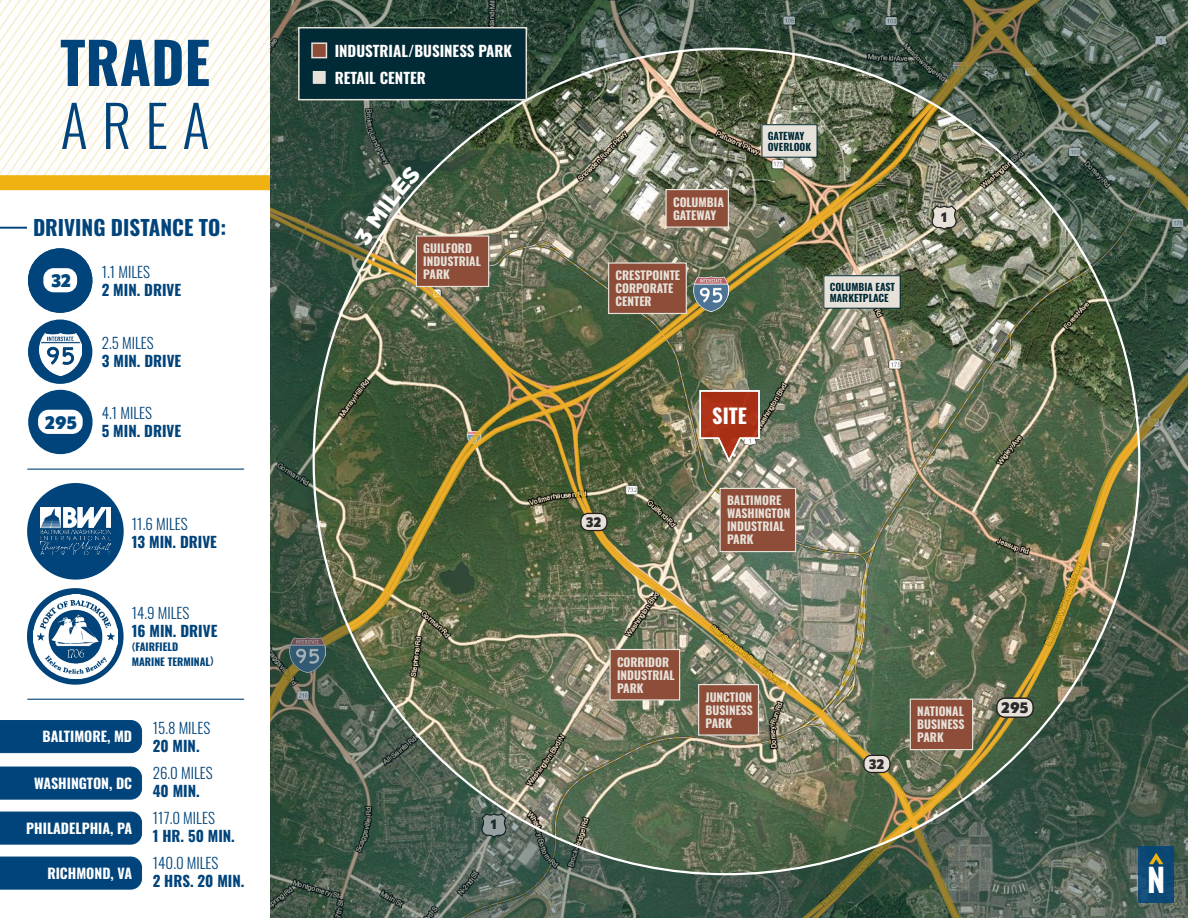
<style>
.page{position:relative;width:1188px;height:918px;background:#fff}
.page>*{position:absolute;margin:0;border:0;box-sizing:border-box;transform-origin:0 0}
.t1{font:700 57px "Oswald";color:#00447b}
.t2{font:300 57px "Oswald";color:#00447b}
.t3{font:700 32.4px "Oswald";color:#fff}
.t4{font:700 21px "Oswald";color:#00447b}
.t5{font:700 20.25px "Oswald";color:#fff}
.t6{font:900 17.7px "Apparat";color:#00477e}
.t7{font:700 15px "Oswald";color:#00447b}
.t8{font:300 15px "Oswald";color:#00447b}
.t9{font:700 15px "Oswald";color:#fff}
.t10{font:900 15px "Apparat";color:#2b292a}
.t11{font:700 14.1px "Oswald";color:#fff}
.t12{font:900 13.5px "Apparat";color:#2b292a}
.t13{font:700 11.85px "Oswald";color:#e6e2d9}
.t14{font:700 10.5px/14.4px "Oswald";color:#00447b}
.t15{font:700 10.05px "Oswald";color:#002a36}
.s1{font-family:"Tw Cen";font-size:12px}
</style>
<div class="page">
<img style="left:0;top:0;width:270px;height:175px">
<img style="left:270px;top:0;width:918px;height:918px">
<div style="left:1139px;top:846px;width:35px;height:57px;background:#0c4875"></div>
<svg style="left:1149px;top:853px;width:14px;height:11px"></svg>
<div style="left:0;top:175px;width:270px;height:15px;background:#efb211"></div>
<div style="left:298px;top:27px;width:229px;height:73px;background:#002a36;border:2px solid #e6e2d9"></div>
<div style="left:311px;top:42px;width:16px;height:16px;background:#8e4d39;border:2px solid #e6e2d9"></div>
<div style="left:311px;top:69px;width:16px;height:16px;background:#e6e2d9;border:2px solid #002a36"></div>
<hr style="left:0;top:227px;width:27px;height:2px;background:#00447b">
<hr style="left:28px;top:469px;width:216px;height:1px;background:#00447b">
<hr style="left:28px;top:699px;width:216px;height:1px;background:#00447b">
<div style="left:762px;top:125px;width:55px;height:32px;background:#e6e2d9"></div>
<div style="left:761px;top:124px;width:57px;height:34px;border:1px solid #002a36"></div>
<div style="left:416px;top:236px;width:73px;height:50px;background:#8e4d39"></div>
<div style="left:416px;top:235px;width:73px;height:52px;border:1px solid #e6e2d9"></div>
<svg style="left:27px;top:588px;width:97px;height:97px"></svg>
<div style="left:27px;top:483px;width:97px;height:97px;background:#00447b;border-radius:50%"></div>
<img style="left:34px;top:595px;width:83px;height:83px">
<img style="left:40px;top:508px;width:71px;height:47px">
<div style="left:0;top:720px;width:142px;height:33px;background:#00447b"></div>
<div style="left:0;top:767px;width:142px;height:33px;background:#00447b"></div>
<div style="left:0;top:812px;width:142px;height:33px;background:#00447b"></div>
<div style="left:0;top:857px;width:142px;height:33px;background:#00447b"></div>
<div style="left:28px;top:248px;width:64px;height:65px;background:#00447b;border-radius:50%"></div>
<div style="left:44px;top:269px;width:32px;height:22px;background:#fff;border-radius:10px"></div>
<div style="left:43px;top:268px;width:34px;height:24px;border:2px solid #fff;border-radius:10px"></div>
<div style="left:28px;top:320px;width:64px;height:64px;background:#00447b;border-radius:50%"></div>
<img style="left:40px;top:334px;width:41px;height:41px">
<div style="left:28px;top:390px;width:65px;height:64px;background:#00447b;border-radius:50%"></div>
<div style="left:39px;top:411px;width:43px;height:22px;background:#fff;border-radius:10px"></div>
<div style="left:38px;top:410px;width:45px;height:24px;border:2px solid #fff;border-radius:10px"></div>
<svg style="left:354px;top:165px;width:67px;height:82px;background:#5c6b5a"></svg>
<p class="t1" style="left:60px;top:33px;width:151px">TRADE</p>
<p class="t2" style="left:61px;top:75px;width:150px">AREA</p>
<p class="t4" style="left:33px;top:217px;width:195px">DRIVING DISTANCE TO:</p>
<p class="t9" style="left:335px;top:43px;width:179px">INDUSTRIAL/BUSINESS PARK</p>
<p class="t9" style="left:335px;top:70px;width:93px">RETAIL CENTER</p>
<p class="t6" style="left:51px;top:270px;width:21px">32</p>
<p class="t6" style="left:45px;top:411px;width:33px">295</p>
<p class="t13" style="left:423px;top:242px;width:50px">GUILFORD</p>
<p class="t13" style="left:423px;top:255px;width:59px">INDUSTRIAL</p>
<p class="t8" style="left:102px;top:259px;width:50px">1.1 MILES</p>
<p class="t13" style="left:423px;top:268px;width:28px">PARK</p>
<p class="t7" style="left:102px;top:282px;width:81px">2 MIN. DRIVE</p>
<p class="t8" style="left:102px;top:329px;width:53px">2.5 MILES</p>
<p class="t7" style="left:102px;top:353px;width:81px">3 MIN. DRIVE</p>
<p class="t8" style="left:102px;top:400px;width:52px">4.1 MILES</p>
<p class="t7" style="left:102px;top:423px;width:81px">5 MIN. DRIVE</p>
<p class="t8" style="left:132px;top:511px;width:57px">11.6 MILES</p>
<p class="t7" style="left:132px;top:534px;width:87px">13 MIN. DRIVE</p>
<p class="t8" style="left:132px;top:599px;width:59px">14.9 MILES</p>
<p class="t7" style="left:132px;top:623px;width:87px">16 MIN. DRIVE</p>
<p class="t14" style="left:132px;top:640px;width:84px"><span class="s1">(</span>FAIRFIELD<br>MARINE TERMINAL<span class="s1">)</span></p>
<p class="t11" style="left:43px;top:729px;width:91px">BALTIMORE, MD</p>
<p class="t11" style="left:34px;top:776px;width:100px">WASHINGTON, DC</p>
<p class="t11" style="left:26px;top:821px;width:107px">PHILADELPHIA, PA</p>
<p class="t11" style="left:47px;top:866px;width:86px">RICHMOND, VA</p>
<p class="t8" style="left:153px;top:715px;width:59px">15.8 MILES</p>
<p class="t7" style="left:153px;top:738px;width:48px">20 MIN.</p>
<p class="t8" style="left:153px;top:760px;width:61px">26.0 MILES</p>
<p class="t7" style="left:153px;top:783px;width:49px">40 MIN.</p>
<p class="t8" style="left:153px;top:805px;width:64px">117.0 MILES</p>
<p class="t7" style="left:153px;top:828px;width:84px">1 HR. 50 MIN.</p>
<p class="t8" style="left:153px;top:850px;width:67px">140.0 MILES</p>
<p class="t7" style="left:153px;top:873px;width:93px">2 HRS. 20 MIN.</p>
<p class="t12" style="left:491px;top:816px;width:7px">1</p>
<p class="t13" style="left:673px;top:196px;width:52px">COLUMBIA</p>
<p class="t13" style="left:673px;top:209px;width:45px">GATEWAY</p>
<p class="t13" style="left:616px;top:269px;width:66px">CRESTPOINTE</p>
<p class="t13" style="left:616px;top:282px;width:59px">CORPORATE</p>
<p class="t13" style="left:616px;top:295px;width:38px">CENTER</p>
<p class="t15" style="left:768px;top:130px;width:38px">GATEWAY</p>
<p class="t15" style="left:768px;top:141px;width:45px">OVERLOOK</p>
<p class="t15" style="left:830px;top:281px;width:67px">COLUMBIA EAST</p>
<p class="t15" style="left:830px;top:292px;width:60px">MARKETPLACE</p>
<p class="t12" style="left:586px;top:514px;width:16px">32</p>
<p class="t5" style="left:712px;top:405px;width:36px">SITE</p>
<p class="t13" style="left:727px;top:494px;width:56px">BALTIMORE</p>
<p class="t13" style="left:727px;top:507px;width:65px">WASHINGTON</p>
<p class="t13" style="left:727px;top:520px;width:59px">INDUSTRIAL</p>
<p class="t13" style="left:727px;top:533px;width:28px">PARK</p>
<p class="t12" style="left:941px;top:208px;width:7px">1</p>
<p class="t13" style="left:617px;top:656px;width:54px">CORRIDOR</p>
<p class="t13" style="left:617px;top:669px;width:59px">INDUSTRIAL</p>
<p class="t13" style="left:617px;top:682px;width:28px">PARK</p>
<p class="t13" style="left:706px;top:691px;width:48px">JUNCTION</p>
<p class="t13" style="left:706px;top:704px;width:49px">BUSINESS</p>
<p class="t13" style="left:706px;top:717px;width:28px">PARK</p>
<p class="t12" style="left:869px;top:756px;width:16px">32</p>
<p class="t13" style="left:917px;top:705px;width:48px">NATIONAL</p>
<p class="t13" style="left:917px;top:718px;width:49px">BUSINESS</p>
<p class="t13" style="left:917px;top:731px;width:28px">PARK</p>
<p class="t10" style="left:1002px;top:699px;width:28px">295</p>
<p class="t3" style="left:1147px;top:863px;width:20px">N</p>
</div>
